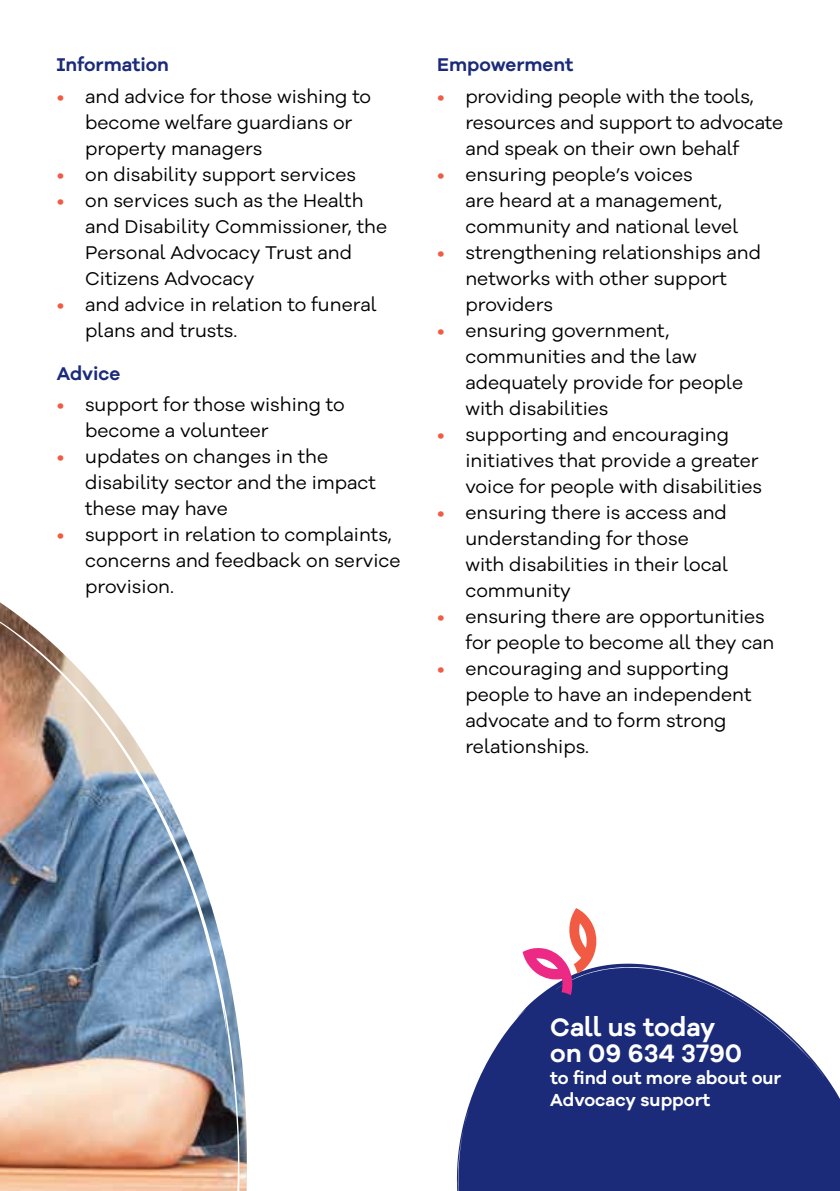
<style>
.page{position:relative;width:840px;height:1191px;background:#fff}
.page>*{position:absolute;margin:0;border:0;box-sizing:border-box;transform-origin:0 0}
.t1{font:600 26px/26px "Galano Grotesque Alt";color:#fff}
.t2{font:19px/26px "Galano Grotesque Alt";color:#000}
.t3{font:600 19px "Galano Grotesque Alt";color:#1b2b79}
.t4{font:600 18px/22px "Galano Grotesque Alt";color:#fff}
.s1{color:#f15b43}
</style>
<div class="page">
<img style="left:0;top:602px;width:247px;height:589px">
<svg style="left:456px;top:963px;width:383px;height:228px;fill:#1b2b79"></svg>
<svg style="left:522px;top:908px;width:75px;height:87px"></svg>
<p class="t3" style="left:57px;top:52px;width:114px">Information</p>
<p class="t2" style="left:85px;top:83px;width:287px;text-indent:-28px"><span class="s1">•</span> and advice for those wishing to become welfare guardians or property managers</p>
<p class="t2" style="left:57px;top:161px;width:301px"><span class="s1">•</span> on disability support services</p>
<p class="t2" style="left:85px;top:187px;width:303px;text-indent:-28px"><span class="s1">•</span> on services such as the Health and Disability Commissioner, the<br>Personal Advocacy Trust and<br>Citizens Advocacy</p>
<p class="t2" style="left:85px;top:291px;width:293px;text-indent:-28px"><span class="s1">•</span> and advice in relation to funeral plans and trusts.</p>
<p class="t3" style="left:57px;top:361px;width:65px">Advice</p>
<p class="t2" style="left:85px;top:391px;width:261px;text-indent:-28px"><span class="s1">•</span> support for those wishing to become a volunteer</p>
<p class="t2" style="left:85px;top:443px;width:292px;text-indent:-28px"><span class="s1">•</span> updates on changes in the disability sector and the impact these may have</p>
<p class="t2" style="left:85px;top:521px;width:317px;text-indent:-28px"><span class="s1">•</span> support in relation to complaints, concerns and feedback on service provision.</p>
<p class="t3" style="left:437px;top:52px;width:138px">Empowerment</p>
<p class="t2" style="left:465px;top:83px;width:319px;text-indent:-28px"><span class="s1">•</span> providing people with the tools, resources and support to advocate and speak on their own behalf</p>
<p class="t2" style="left:465px;top:161px;width:274px;text-indent:-28px"><span class="s1">•</span> ensuring people’s voices<br>are heard at a management, community and national level</p>
<p class="t2" style="left:465px;top:239px;width:297px;text-indent:-28px"><span class="s1">•</span> strengthening relationships and networks with other support providers</p>
<p class="t2" style="left:465px;top:317px;width:279px;text-indent:-28px"><span class="s1">•</span> ensuring government, communities and the law adequately provide for people with disabilities</p>
<p class="t2" style="left:465px;top:421px;width:298px;text-indent:-28px"><span class="s1">•</span> supporting and encouraging initiatives that provide a greater voice for people with disabilities</p>
<p class="t2" style="left:465px;top:499px;width:264px;text-indent:-28px"><span class="s1">•</span> ensuring there is access and understanding for those with disabilities in their local community</p>
<p class="t2" style="left:465px;top:603px;width:310px;text-indent:-28px"><span class="s1">•</span> ensuring there are opportunities for people to become all they can</p>
<p class="t2" style="left:465px;top:655px;width:287px;text-indent:-28px"><span class="s1">•</span> encouraging and supporting people to have an independent advocate and to form strong relationships.</p>
<h1 class="t1" style="left:550px;top:1013px;width:193px">Call us today on 09 634 3790</h1>
<p class="t4" style="left:550px;top:1066px;width:232px">to find out more about our<br>Advocacy support</p>
</div>
